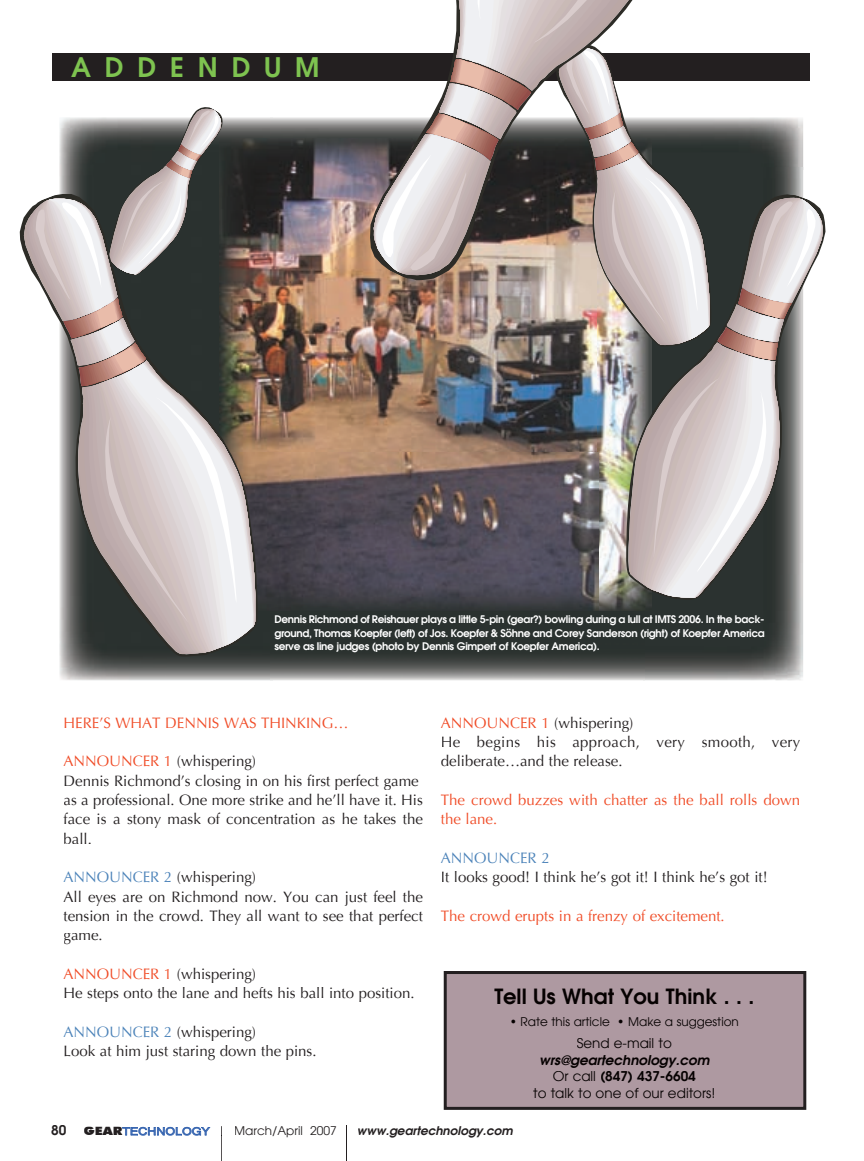
<style>
.page{position:relative;width:864px;height:1161px;background:#fff}
.page>*{position:absolute;margin:0;border:0;box-sizing:border-box;transform-origin:0 0}
.t1{font:600 27px "Avant Garde";color:#7ec350}
.t2{font:600 21px "Avant Garde";color:#060101}
.t3{font:17.4px "Kartika";color:#3463af;scale:1.14 1}
.t4{font:15px/19.4px "Optima";color:#231f20}
.t5{font:15px/19.4px "Optima";color:#f04c27}
.t6{font:15px "Optima";color:#4c83b9}
.t7{font:13.5px/16.5px "Avant Garde";color:#060101;text-align:center}
.t8{font:12px "Avant Garde";color:#060101}
.t9{font:italic 600 12px "Avant Garde";color:#231f20}
.t10{font:12px "Avant Garde";color:#231f20}
.t11{font:600 10.5px/13.5px "Avant Garde";letter-spacing:-.03em;color:#fff;text-align:justify}
.s1{color:#f04c27}
.s2{color:#4c83b9}
.s3{font-weight:600;font-style:italic}
.s4{font-weight:600}
.s5{font-family:"Avant Garde";font-weight:600;font-size:13.5px;color:#231f20}
.s6{font-family:"Futura BT";font-weight:900;font-size:11.85px;color:#231f20}
</style>
<div class="page">
<img style="left:59px;top:117px;width:212px;height:563px">
<img style="left:271px;top:117px;width:532px;height:51px">
<img style="left:645px;top:168px;width:158px;height:512px">
<img style="left:271px;top:611px;width:374px;height:69px">
<div style="left:53px;top:54px;width:757px;height:27px;background:#231f20"></div>
<svg style="left:122px;top:1127px;width:89px;height:9px"></svg>
<svg style="left:221px;top:1126px;width:1px;height:35px"></svg>
<hr style="left:346px;top:1125px;width:1px;height:36px;background:#231f20">
<svg style="left:444px;top:971px;width:362px;height:139px;background:#a38f96"></svg>
<div style="left:494px;top:989px;width:259px;height:16px;background:#ae99a1"></div>
<div style="left:511px;top:1017px;width:227px;height:12px;background:#ae99a1"></div>
<div style="left:577px;top:1038px;width:6px;height:11px;background:#ae99a1"></div>
<div style="left:584px;top:1038px;width:88px;height:11px;background:#ae99a1"></div>
<div style="left:541px;top:1055px;width:169px;height:13px;background:#ae99a1"></div>
<div style="left:553px;top:1071px;width:43px;height:11px;background:#ae99a1"></div>
<div style="left:601px;top:1071px;width:95px;height:13px;background:#ae99a1"></div>
<div style="left:533px;top:1088px;width:181px;height:10px;background:#ae99a1"></div>
<img style="left:226px;top:138px;width:426px;height:473px">
<svg style="left:20px;top:194px;width:238px;height:463px"></svg>
<svg style="left:49px;top:199px;width:204px;height:445px"></svg>
<svg style="left:36px;top:107px;width:190px;height:279px"></svg>
<svg style="left:105px;top:397px;width:131px;height:226px"></svg>
<svg style="left:382px;top:0;width:327px;height:343px"></svg>
<svg style="left:626px;top:194px;width:199px;height:407px;background:#aea7a6"></svg>
<svg style="left:668px;top:199px;width:153px;height:399px"></svg>
<svg style="left:717px;top:201px;width:99px;height:159px"></svg>
<svg style="left:654px;top:378px;width:112px;height:195px"></svg>
<h1 class="t1" style="left:71px;top:49px;width:250px">A D D E N D U M</h1>
<p class="t11" style="left:274px;top:613px;width:492px">Dennis Richmond of Reishauer plays a little 5-pin (gear?) bowling during a lull at IMTS 2006. In the back&shy;ground, Thomas Koepfer (left) of Jos. Koepfer &amp; Söhne and Corey Sanderson (right) of Koepfer America serve as line judges (photo by Dennis Gimpert of Koepfer America).</p>
<p class="t5" style="left:64px;top:713px;width:287px">HERE’S WHAT DENNIS WAS THINKING…</p>
<p class="t4" style="left:64px;top:752px;width:361px"><span class="s1">ANNOUNCER 1</span> (whispering)<br>Dennis Richmond’s closing in on his first perfect game as a professional. One more strike and he’ll have it. His face is a stony mask of concentration as he takes the ball.</p>
<p class="t4" style="left:64px;top:868px;width:361px"><span class="s2">ANNOUNCER 2</span> (whispering)<br>All eyes are on Richmond now. You can just feel the tension in the crowd. They all want to see that perfect game.</p>
<p class="t4" style="left:64px;top:965px;width:353px"><span class="s1">ANNOUNCER 1</span> (whispering)<br>He steps onto the lane and hefts his ball into position.</p>
<p class="t4" style="left:64px;top:1023px;width:255px"><span class="s2">ANNOUNCER 2</span> (whispering)<br>Look at him just staring down the pins.</p>
<p class="t4" style="left:441px;top:713px;width:361px"><span class="s1">ANNOUNCER 1</span> (whispering)<br>He begins his approach, very smooth, very deliberate…and the release.</p>
<p class="t5" style="left:441px;top:790px;width:361px">The crowd buzzes with chatter as the ball rolls down the lane.</p>
<p class="t6" style="left:441px;top:848px;width:110px">ANNOUNCER 2</p>
<p class="t4" style="left:441px;top:868px;width:328px">It looks good! I think he’s got it! I think he’s got it!</p>
<p class="t5" style="left:441px;top:907px;width:285px">The crowd erupts in a frenzy of excitement.</p>
<h2 class="t2" style="left:494px;top:983px;width:261px">Tell Us What You Think . . .</h2>
<p class="t8" style="left:510px;top:1014px;width:231px">• Rate this article • Make a suggestion</p>
<p class="t7" style="left:577px;top:1035px;width:97px">Send e-mail to</p>
<p class="t7" style="left:533px;top:1052px;width:184px"><span class="s3">wrs@geartechnology.com<br></span>Or call <span class="s4">(847) 437-6604<br></span>to talk to one of our editors!</p>
<p class="t3" style="left:51px;top:1123px;width:141px"><span class="s5">80</span> <span class="s6">GEAR</span>TECHNOLOGY</p>
<p class="t10" style="left:234px;top:1124px;width:104px">March/April 2007</p>
<p class="t9" style="left:357px;top:1123px;width:158px">www.geartechnology.com</p>
</div>
